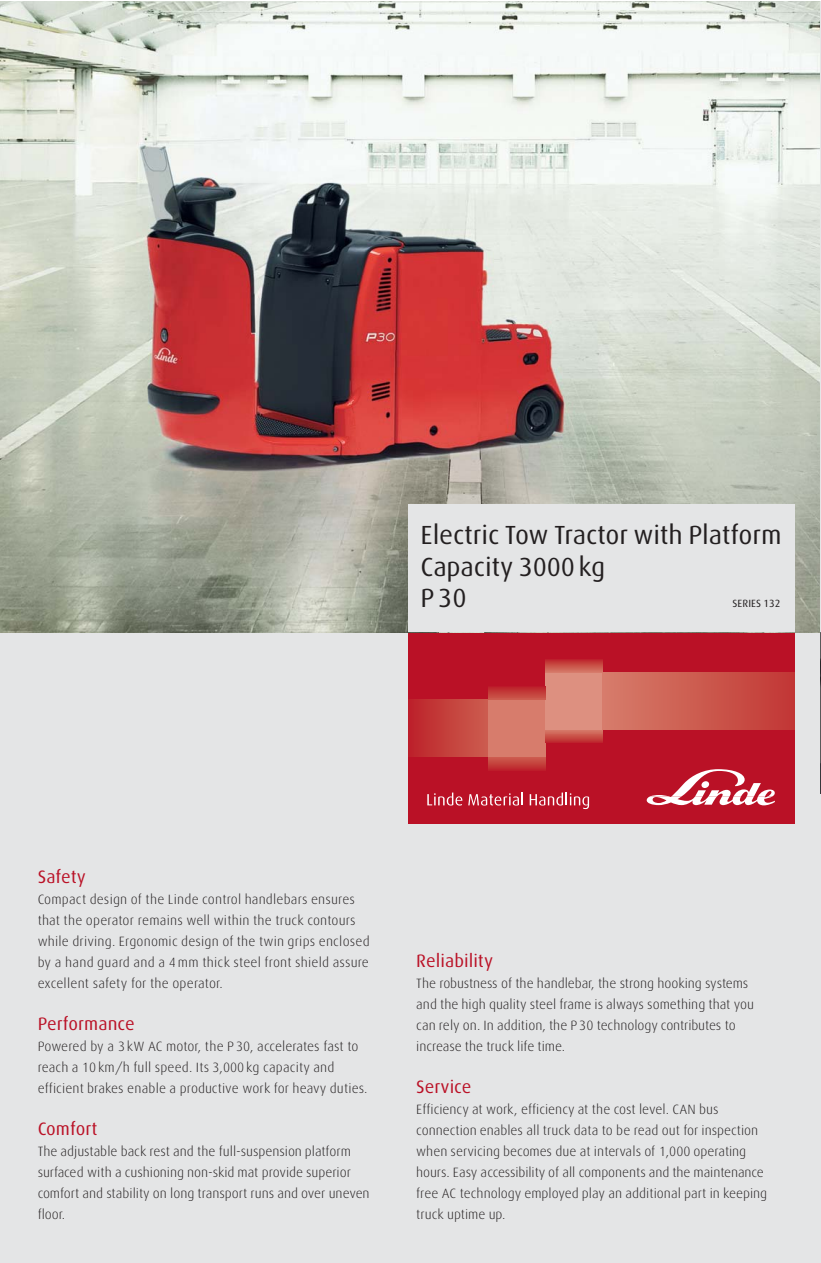
<style>
.page{position:relative;width:821px;height:1263px;background:#fff}
.page>*{position:absolute;margin:0;border:0;box-sizing:border-box;transform-origin:0 0}
.t1{font:26.25px/31.5px "Linde Dax";letter-spacing:-.01em;color:#231f20}
.t2{font:18px "Linde Dax";color:#ba1126}
.t3{font:300 13.5px/21px "Linde Dax";color:#231f20}
.t4{font:10.5px "Linde Dax";color:#231f20}
</style>
<div class="page">
<div style="left:0;top:1px;width:820px;height:1262px;background:#e4e5e6"></div>
<div style="left:408px;top:632px;width:386px;height:191px;background:#ba1126"></div>
<div style="left:408px;top:700px;width:80px;height:57px;background:linear-gradient(to right,#bc2129,#cc5d4e)"></div>
<div style="left:488px;top:700px;width:57px;height:57px;background:#d77c6c"></div>
<div style="left:545px;top:672px;width:57px;height:57px;background:#dd9080"></div>
<div style="left:602px;top:672px;width:192px;height:57px;background:linear-gradient(to right,#d77e6b,#c23835)"></div>
<svg style="left:488px;top:757px;width:57px;height:13px"></svg>
<svg style="left:488px;top:687px;width:57px;height:11px"></svg>
<hr style="left:488px;top:698px;width:57px;height:1px;background:#cc5a4e">
<hr style="left:488px;top:699px;width:57px;height:1px;background:#cd5d50">
<svg style="left:545px;top:659px;width:57px;height:13px"></svg>
<svg style="left:545px;top:733px;width:57px;height:10px"></svg>
<svg style="left:545px;top:729px;width:57px;height:4px"></svg>
<svg style="left:646px;top:769px;width:129px;height:36px"></svg>
<svg style="left:427px;top:792px;width:35px;height:13px"></svg>
<svg style="left:468px;top:792px;width:55px;height:13px"></svg>
<svg style="left:529px;top:792px;width:60px;height:17px"></svg>
<img style="left:0;top:1px;width:820px;height:631px">
<div style="left:408px;top:505px;width:386px;height:127px;background:#e4e5e6"></div>
<hr style="left:820px;top:1px;width:1px;height:1262px;background:#e4e5e6">
<svg style="left:820px;top:632px;width:1px;height:162px"></svg>
<h1 class="t1" style="left:420px;top:521px;width:362px">Electric Tow Tractor with Platform<br>Capacity 3000 kg<br>P30</h1>
<p class="t4" style="left:732px;top:599px;width:50px">SERIES 132</p>
<h2 class="t2" style="left:38px;top:869px;width:50px">Safety</h2>
<p class="t3" style="left:38px;top:890px;width:333px">Compact design of the Linde control handlebars ensures that the operator remains well within the truck contours while driving. Ergonomic design of the twin grips enclosed by a hand guard and a 4 mm thick steel front shield assure excellent safety for the operator.</p>
<h2 class="t2" style="left:38px;top:1016px;width:98px">Performance</h2>
<p class="t3" style="left:38px;top:1037px;width:331px">Powered by a 3 kW AC motor, the P 30, accelerates fast to reach a 10 km/h full speed. Its 3,000 kg capacity and efficient brakes enable a productive work for heavy duties.</p>
<h2 class="t2" style="left:38px;top:1121px;width:61px">Comfort</h2>
<p class="t3" style="left:38px;top:1142px;width:333px">The adjustable back rest and the full-suspension platform surfaced with a cushioning non-skid mat provide superior comfort and stability on long transport runs and over uneven floor.</p>
<h2 class="t2" style="left:416px;top:953px;width:78px">Reliability</h2>
<p class="t3" style="left:416px;top:974px;width:339px">The robustness of the handlebar, the strong hooking systems and the high quality steel frame is always something that you can rely on. In addition, the P 30 technology contributes to increase the truck life time.</p>
<h2 class="t2" style="left:416px;top:1079px;width:57px">Service</h2>
<p class="t3" style="left:416px;top:1100px;width:352px">Efficiency at work, efficiency at the cost level. CAN bus connection enables all truck data to be read out for inspection when servicing becomes due at intervals of 1,000 operating hours. Easy accessibility of all components and the maintenance free AC technology employed play an additional part in keeping truck uptime up.</p>
</div>
